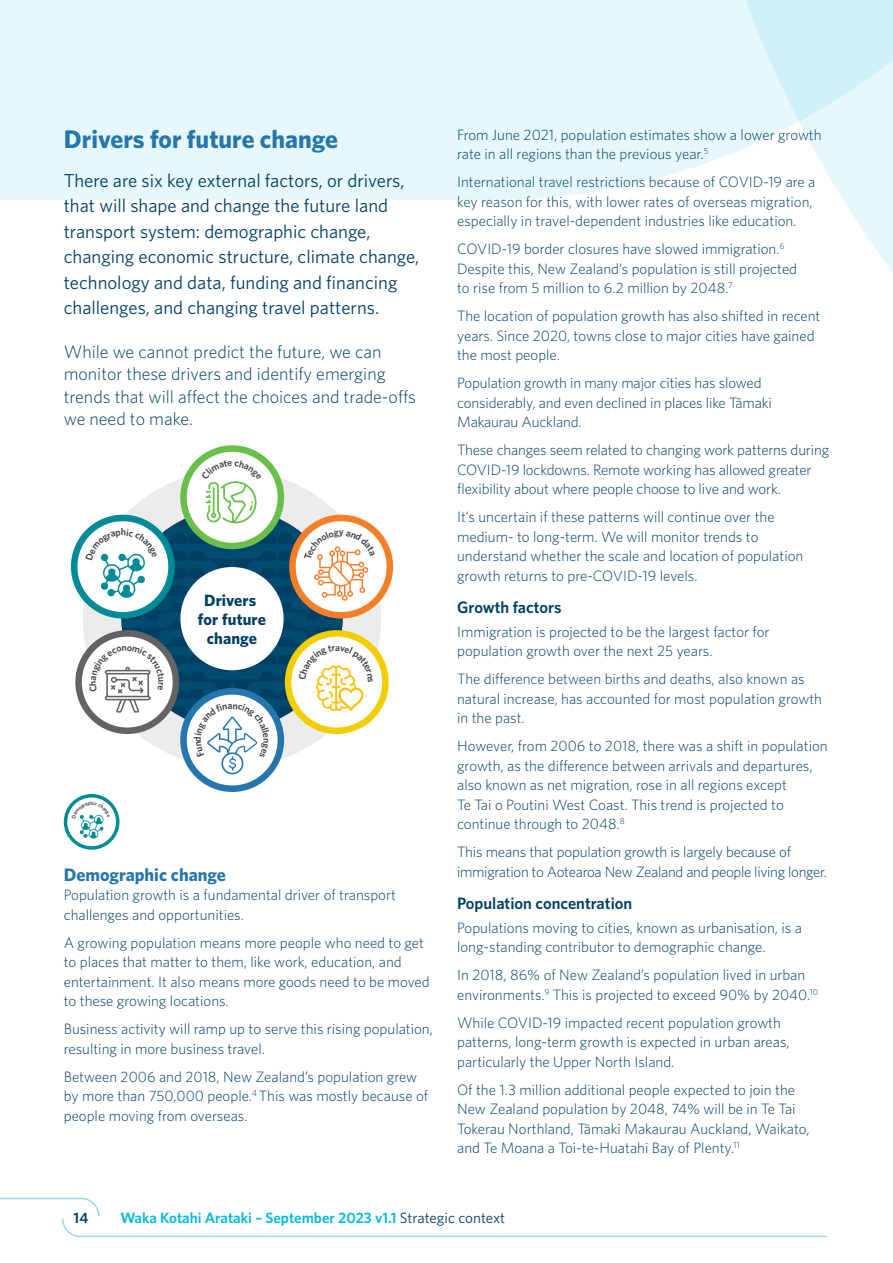
<style>
.page{position:relative;width:893px;height:1263px;background:#fff}
.page>*{position:absolute;margin:0;border:0;box-sizing:border-box;transform-origin:0 0}
.t1{font:700 25.5px "Whitney";color:#2575ae}
.t2{font:18.75px/25.5px "Whitney";color:#003f64}
.t3{font:300 18px/22.5px "Whitney";color:#003f64}
.t4{font:700 18px "Whitney";color:#2575ae}
.t5{font:600 16.5px "Whitney";color:#003f64}
.t6{font:700 16.35px/19px "Whitney";letter-spacing:.005em;color:#003f64;text-align:center}
.t7{font:300 15px/19.5px "Whitney";color:#003f64}
.t8{font:300 15px/19.5px "Whitney";letter-spacing:-.02em;color:#003f64}
.t9{font:600 15px "Whitney";color:#00bcda}
.t10{font:600 15px "Whitney";color:#003f64}
.t11{font:600 9.75px "Whitney";color:#414042}
.s1{font-weight:400;color:#003f64}
</style>
<div class="page">
<svg style="left:844px;top:200px;width:49px;height:73px;fill:#e6f8fb"></svg>
<svg style="left:0;top:0;width:893px;height:200px;background:#e5f7fa"></svg>
<svg style="left:0;top:1197px;width:827px;height:41px"></svg>
<svg style="left:64px;top:445px;width:329px;height:405px"></svg>
<h1 class="t1" style="left:64px;top:122px;width:276px">Drivers for future change</h1>
<p class="t2" style="left:64px;top:167px;width:357px">There are six key external factors, or drivers, that will shape and change the future land transport system: demographic change, changing economic structure, climate change, technology and data, funding and financing challenges, and changing travel patterns.</p>
<p class="t3" style="left:64px;top:340px;width:354px">While we cannot predict the future, we can monitor these drivers and identify emerging trends that will affect the choices and trade-offs we need to make.</p>
<p class="t6" style="left:198px;top:590px;width:70px">Drivers for future change</p>
<p class="t11" style="left:339px;top:525px;width:6px">y</p>
<p class="t4" style="left:64px;top:862px;width:164px">Demographic change</p>
<p class="t7" style="left:64px;top:885px;width:334px">Population growth is a fundamental driver of transport challenges and opportunities.</p>
<p class="t7" style="left:64px;top:932px;width:367px">A growing population means more people who need to get to places that matter to them, like work, education, and entertainment. It also means more goods need to be moved to these growing locations.</p>
<p class="t7" style="left:64px;top:1019px;width:371px">Business activity will ramp up to serve this rising population, resulting in more business travel.</p>
<p class="t7" style="left:64px;top:1066px;width:366px">Between 2006 and 2018, New Zealand’s population grew by more than 750,000 people.<sup>4</sup> This was mostly because of people moving from overseas.</p>
<p class="t7" style="left:457px;top:124px;width:366px">From June 2021, population estimates show a lower growth rate in all regions than the previous year.<sup>5</sup></p>
<p class="t7" style="left:457px;top:172px;width:360px">International travel restrictions because of COVID-19 are a key reason for this, with lower rates of overseas migration, especially in travel-dependent industries like education.</p>
<p class="t7" style="left:457px;top:239px;width:342px">COVID-19 border closures have slowed immigration.<sup>6<br></sup>Despite this, New Zealand’s population is still projected to rise from 5 million to 6.2 million by 2048.<sup>7</sup></p>
<p class="t7" style="left:457px;top:306px;width:365px">The location of population growth has also shifted in recent years. Since 2020, towns close to major cities have gained the most people.</p>
<p class="t7" style="left:457px;top:373px;width:316px">Population growth in many major cities has slowed considerably, and even declined in places like Tāmaki<br>Makaurau Auckland.</p>
<p class="t7" style="left:457px;top:440px;width:374px">These changes seem related to changing work patterns during<br>COVID-19 lockdowns. Remote working has allowed greater flexibility about where people choose to live and work.</p>
<p class="t7" style="left:457px;top:507px;width:348px">It’s uncertain if these patterns will continue over the medium- to long-term. We will monitor trends to understand whether the scale and location of population growth returns to pre-COVID-19 levels.</p>
<p class="t5" style="left:457px;top:596px;width:106px">Growth factors</p>
<p class="t7" style="left:457px;top:621px;width:314px">Immigration is projected to be the largest factor for population growth over the next 25 years.</p>
<p class="t7" style="left:457px;top:669px;width:366px">The difference between births and deaths, also known as natural increase, has accounted for most population growth in the past.</p>
<p class="t7" style="left:457px;top:736px;width:372px">However, from 2006 to 2018, there was a shift in population growth, as the difference between arrivals and departures, also known as net migration, rose in all regions except<br>Te Tai o Poutini West Coast. This trend is projected to continue through to 2048.<sup>8</sup></p>
<p class="t8" style="left:457px;top:842px;width:371px">This means that population growth is largely because of immigration to Aotearoa New Zealand and people living longer.</p>
<p class="t5" style="left:457px;top:892px;width:177px">Population concentration</p>
<p class="t7" style="left:457px;top:917px;width:346px">Populations moving to cities, known as urbanisation, is a long-standing contributor to demographic change.</p>
<p class="t7" style="left:457px;top:965px;width:362px">In 2018, 86% of New Zealand’s population lived in urban environments.<sup>9</sup> This is projected to exceed 90% by 2040.<sup>10</sup></p>
<p class="t7" style="left:457px;top:1012px;width:334px">While COVID-19 impacted recent population growth patterns, long-term growth is expected in urban areas, particularly the Upper North Island.</p>
<p class="t7" style="left:457px;top:1079px;width:354px">Of the 1.3 million additional people expected to join the New Zealand population by 2048, 74% will be in Te Tai Tokerau Northland, Tāmaki Makaurau Auckland, Waikato, and Te Moana a Toi-te-Huatahi Bay of Plenty.<sup>11</sup></p>
<p class="t10" style="left:74px;top:1208px;width:16px">14</p>
<p class="t9" style="left:120px;top:1208px;width:386px">Waka Kotahi Arataki – September 2023 v1.1 <span class="s1">Strategic context</span></p>
</div>
